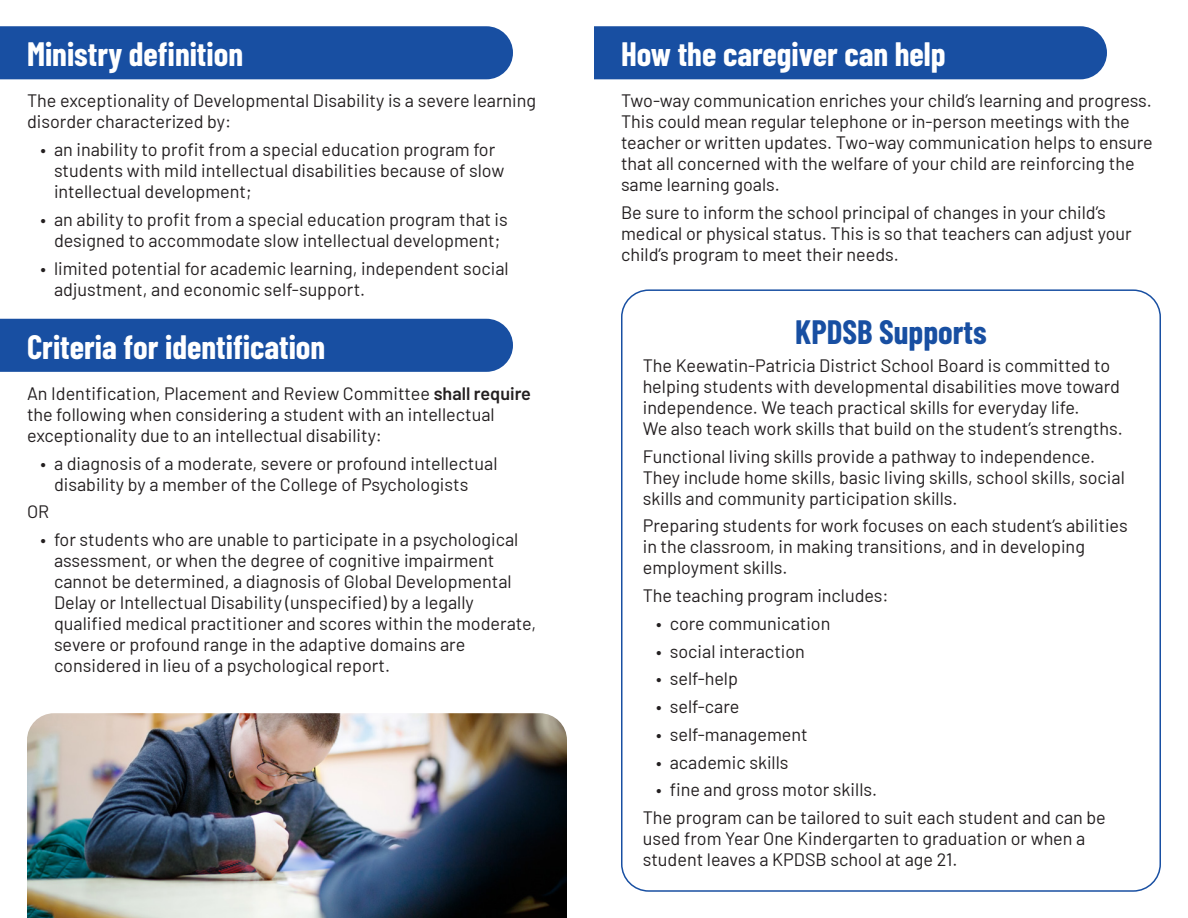
<style>
.page{position:relative;width:1188px;height:918px;background:#fff}
.page>*{position:absolute;margin:0;border:0;box-sizing:border-box;transform-origin:0 0}
.Copy_Header{font:700 33px "Barlow Condensed";color:#fff}
.Copy_Header_-_Right{font:700 33px "Barlow Condensed";color:#fff}
.Header_1{font:700 33px "Barlow Condensed";color:#184fa2}
.Copy{font:18px/21px "Barlow";color:#231f20}
.s1{font-weight:600}
</style>
<div class="page">
<div style="left:594px;top:26px;width:513px;height:53px;background:#184fa2"></div>
<div style="left:0;top:26px;width:513px;height:53px;background:#184fa2"></div>
<div style="left:0;top:319px;width:513px;height:53px;background:#184fa2"></div>
<img style="left:27px;top:713px;width:540px;height:205px">
<p class="Copy_Header" style="left:27px;top:31px;width:218px">Ministry definition</p>
<p class="Copy" style="left:27px;top:89px;width:511px">The exceptionality of Developmental Disability is a severe learning disorder characterized by:</p>
<p class="Copy" style="left:54px;top:138px;width:452px;text-indent:-14px">• an inability to profit from a special education program for students with mild intellectual disabilities because of slow intellectual development;</p>
<p class="Copy" style="left:40px;top:207px;width:469px;text-align:center">• an ability to profit from a special education program that is designed to accommodate slow intellectual development;</p>
<p class="Copy" style="left:54px;top:256px;width:456px;text-indent:-14px">• limited potential for academic learning, independent social adjustment, and economic self-support.</p>
<p class="Copy_Header" style="left:27px;top:323px;width:300px">Criteria for identification</p>
<p class="Copy" style="left:27px;top:381px;width:506px">An Identification, Placement and Review Committee <span class="s1">shall require </span>the following when considering a student with an intellectual exceptionality due to an intellectual disability:</p>
<p class="Copy" style="left:54px;top:451px;width:445px;text-indent:-14px">• a diagnosis of a moderate, severe or profound intellectual disability by a member of the College of Psychologists</p>
<p class="Copy" style="left:27px;top:500px;width:24px">OR</p>
<p class="Copy" style="left:54px;top:528px;width:484px;text-indent:-14px">• for students who are unable to participate in a psychological assessment, or when the degree of cognitive impairment cannot be determined, a diagnosis of Global Developmental Delay or Intellectual Disability (unspecified) by a legally qualified medical practitioner and scores within the moderate, severe or profound range in the adaptive domains are considered in lieu of a psychological report.</p>
<p class="Copy_Header_-_Right" style="left:621px;top:31px;width:326px">How the caregiver can help</p>
<p class="Copy" style="left:621px;top:89px;width:533px">Two-way communication enriches your child’s learning and progress.<br>This could mean regular telephone or in-person meetings with the teacher or written updates. Two-way communication helps to ensure that all concerned with the welfare of your child are reinforcing the same learning goals.</p>
<p class="Copy" style="left:621px;top:201px;width:512px">Be sure to inform the school principal of changes in your child’s medical or physical status. This is so that teachers can adjust your child’s program to meet their needs.</p>
<p class="Header_1" style="left:795px;top:309px;width:193px">KPDSB Supports</p>
<p class="Copy" style="left:643px;top:354px;width:482px">The Keewatin-Patricia District School Board is committed to helping students with developmental disabilities move toward independence. We teach practical skills for everyday life.<br>We also teach work skills that build on the student’s strengths.</p>
<p class="Copy" style="left:643px;top:444px;width:484px">Functional living skills provide a pathway to independence.<br>They include home skills, basic living skills, school skills, social skills and community participation skills.</p>
<p class="Copy" style="left:643px;top:514px;width:486px">Preparing students for work focuses on each student’s abilities in the classroom, in making transitions, and in developing employment skills.</p>
<p class="Copy" style="left:643px;top:584px;width:247px">The teaching program includes:</p>
<p class="Copy" style="left:656px;top:612px;width:176px">• core communication</p>
<p class="Copy" style="left:656px;top:639px;width:150px">• social interaction</p>
<p class="Copy" style="left:656px;top:667px;width:83px">• self-help</p>
<p class="Copy" style="left:656px;top:695px;width:85px">• self-care</p>
<p class="Copy" style="left:656px;top:723px;width:153px">• self-management</p>
<p class="Copy" style="left:656px;top:750px;width:134px">• academic skills</p>
<p class="Copy" style="left:656px;top:778px;width:222px">• fine and gross motor skills.</p>
<p class="Copy" style="left:643px;top:806px;width:465px">The program can be tailored to suit each student and can be used from Year One Kindergarten to graduation or when a student leaves a KPDSB school at age 21.</p>
</div>
